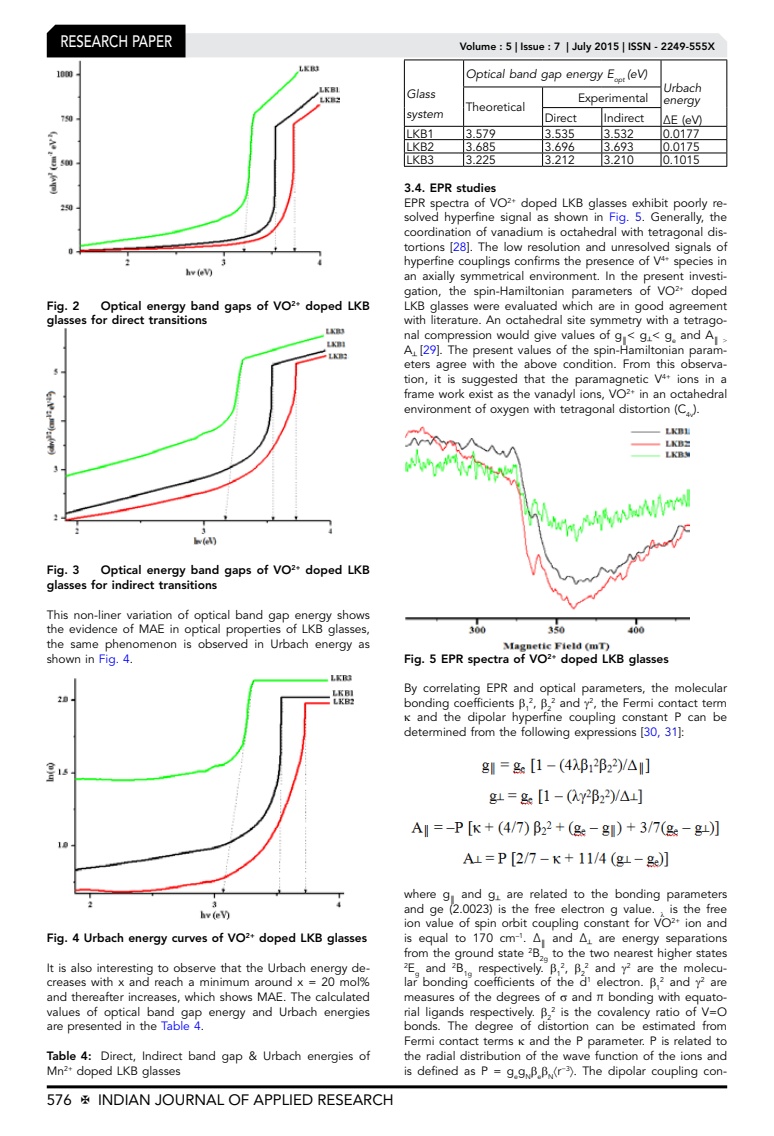
<style>
.page{position:relative;width:774px;height:1136px;background:#fff}
.page>*{position:absolute;margin:0;border:0;box-sizing:border-box;transform-origin:0 0}
.t1{font:500 16.5px "Avenir LT Std";color:#fff;scale:.8 1}
.t2{font:15px "Avenir LT Std";color:#000}
.t3{font:12px/14.7px "Avenir LT Std";color:#000;text-align:justify}
.t4{font:800 12px/14.7px "Avenir LT Std";color:#000}
.t5{font:italic 12px/20.5px "Avenir LT Std";color:#000}
.t6{font:800 10.5px "Avenir LT Std";color:#000}
.t7{font:7.05px "Avenir LT Std";color:#000}
.s1{font-weight:800}
.s2{color:#00f}
.s3{color:#00c}
.s4{font-size:12px}
</style>
<div class="page">
<hr style="left:47px;top:1085px;width:680px;height:3px;background:#000">
<img style="left:47px;top:166px;width:275px;height:111px">
<img style="left:47px;top:328px;width:301px;height:218px">
<img style="left:47px;top:675px;width:307px;height:243px">
<svg style="left:47px;top:25px;width:680px;height:141px"></svg>
<hr style="left:404px;top:166px;width:60px;height:1px;background:#000">
<hr style="left:464px;top:166px;width:78px;height:1px;background:#000">
<hr style="left:542px;top:166px;width:60px;height:1px;background:#000">
<hr style="left:602px;top:166px;width:59px;height:1px;background:#000">
<hr style="left:661px;top:166px;width:66px;height:1px;background:#000">
<img style="left:405px;top:426px;width:285px;height:226px">
<img style="left:411px;top:758px;width:308px;height:110px">
<h1 class="t1" style="left:60px;top:32px;width:139px">RESEARCH PAPER</h1>
<p class="t4" style="left:47px;top:298px;width:325px;text-indent:54px">Optical energy band gaps of VO<sup>2+</sup> doped LKB glasses for direct transitions</p>
<p class="t4" style="left:47px;top:298px;width:34px">Fig. 2</p>
<p class="t5" style="left:406px;top:84px;width:38px">Glass system</p>
<p class="t6" style="left:460px;top:41px;width:257px">Volume : 5 | Issue : 7 | July 2015 | ISSN - 2249-555X</p>
<p class="t5" style="left:466px;top:64px;width:183px">Optical band gap energy E<sub>opt</sub> (eV)</p>
<p class="t3" style="left:466px;top:100px;width:61px">Theoretical</p>
<p class="t3" style="left:578px;top:91px;width:72px">Experimental</p>
<p class="t3" style="left:545px;top:110px;width:33px">Direct</p>
<p class="t3" style="left:604px;top:110px;width:42px">Indirect</p>
<p class="t5" style="left:663px;top:82px;width:40px;line-height:12px">Urbach energy</p>
<p class="t3" style="left:663px;top:113px;width:41px">ΔE (eV)</p>
<p class="t3" style="left:406px;top:126px;width:29px">LKB1</p>
<p class="t3" style="left:466px;top:126px;width:32px">3.579</p>
<p class="t3" style="left:545px;top:126px;width:32px">3.535</p>
<p class="t3" style="left:604px;top:126px;width:32px">3.532</p>
<p class="t3" style="left:663px;top:126px;width:38px">0.0177</p>
<p class="t3" style="left:406px;top:140px;width:29px">LKB2</p>
<p class="t3" style="left:466px;top:140px;width:32px">3.685</p>
<p class="t3" style="left:545px;top:140px;width:32px">3.696</p>
<p class="t3" style="left:604px;top:140px;width:32px">3.693</p>
<p class="t3" style="left:663px;top:140px;width:38px">0.0175</p>
<p class="t3" style="left:406px;top:153px;width:29px">LKB3</p>
<p class="t3" style="left:466px;top:153px;width:32px">3.225</p>
<p class="t3" style="left:545px;top:153px;width:32px">3.212</p>
<p class="t3" style="left:604px;top:153px;width:32px">3.210</p>
<p class="t3" style="left:663px;top:153px;width:38px">0.1015</p>
<p class="t3" style="left:404px;top:181px;width:325px;text-align:left"><span class="s1">3.4. EPR studies<br></span>EPR spectra of VO<sup>2+</sup> doped LKB glasses exhibit poorly re&shy;solved hyperfine signal as shown in <span class="s2">Fig</span><span class="s3">. 5</span>. Generally, the coordination of vanadium is octahedral with tetragonal dis&shy;tortions [<span class="s2">28</span>]. The low resolution and unresolved signals of hyperfine couplings confirms the presence of V<sup>4+</sup> species in an axially symmetrical environment. In the present investi&shy;gation, the spin-Hamiltonian parameters of VO<sup>2+</sup> doped LKB glasses were evaluated which are in good agreement with literature. An octahedral site symmetry with a tetrago&shy;nal compression would give values of g<sub>║</sub>&lt; g<sub>┴</sub>&lt; g<sub>e</sub> and A<sub>║</sub> <sub>˃ </sub>A<sub>┴</sub> [<span class="s2">29</span>]. The present values of the spin-Hamiltonian param&shy;eters agree with the above condition. From this observa&shy;tion, it is suggested that the paramagnetic V<sup>4+</sup> ions in a frame work exist as the vanadyl ions, VO<sup>2+</sup> in an octahedral environment of oxygen with tetragonal distortion (C<sub>4v</sub>).</p>
<p class="t4" style="left:47px;top:563px;width:325px;text-indent:54px">Optical energy band gaps of VO<sup>2+</sup> doped LKB glasses for indirect transitions</p>
<p class="t3" style="left:47px;top:607px;width:325px">This non-liner variation of optical band gap energy shows the evidence of MAE in optical properties of LKB glasses, the same phenomenon is observed in Urbach energy as shown in <span class="s2">Fig. 4</span>.</p>
<p class="t4" style="left:47px;top:563px;width:34px">Fig. 3</p>
<p class="t4" style="left:404px;top:651px;width:266px">Fig. 5 EPR spectra of VO<sup>2+</sup> doped LKB glasses</p>
<p class="t3" style="left:404px;top:680px;width:325px">By correlating EPR and optical parameters, the molecular bonding coefficients <sub>1</sub></p>
<p class="t7" style="left:529px;top:700px;width:24px">2<span class="s4">,</span> 2</p>
<p class="t3" style="left:551px;top:695px;width:177px"><sup>2</sup> and <sup>2</sup>, the Fermi contact term</p>
<p class="t3" style="left:417px;top:710px;width:311px">and the dipolar hyperfine coupling constant P can be</p>
<p class="t3" style="left:404px;top:725px;width:282px">determined from the following expressions [<span class="s2">30</span><span class="s3">, 31</span>]:</p>
<p class="t4" style="left:47px;top:930px;width:322px">Fig. 4 Urbach energy curves of VO<sup>2+</sup> doped LKB glasses</p>
<p class="t3" style="left:47px;top:960px;width:325px">It is also interesting to observe that the Urbach energy de&shy;creases with x and reach a minimum around x = 20 mol% and thereafter increases, which shows MAE. The calculated values of optical band gap energy and Urbach energies are presented in the <span class="s2">Table 4</span>.</p>
<p class="t3" style="left:47px;top:1048px;width:325px"><span class="s1">Table 4:</span> Direct, Indirect band gap &amp; Urbach energies of<br>Mn<sup>2+</sup> doped LKB glasses</p>
<p class="t2" style="left:47px;top:1090px;width:27px">576</p>
<p class="t2" style="left:98px;top:1090px;width:297px">INDIAN JOURNAL OF APPLIED RESEARCH</p>
<p class="t3" style="left:404px;top:886px;width:325px">where g<sub>║</sub> and g<sub>┴</sub> are related to the bonding parameters and ge (2.0023) is the free electron g value. <sub>λ</sub> is the free ion value of spin orbit coupling constant for VO<sup>2+</sup> ion and is equal to 170 cm<sup>–1</sup>. Δ<sub>║</sub> and Δ<sub>┴</sub> are energy separations from the ground state <sup>2</sup>B<sub>2g</sub> to the two nearest higher states <sup>2</sup>E<sub>g</sub> and <sup>2</sup>B<sub>1g</sub> respectively. <sub>1</sub></p>
<p class="t3" style="left:404px;top:960px;width:325px;text-indent:181px"><sup>2</sup> and <sup>2</sup> are the molecu&shy;lar bonding coefficients of the d<sup>1</sup> electron. <sub>1</sub><sup>2</sup> and <sup>2</sup> are measures of the degrees of</p>
<p class="t7" style="left:561px;top:964px;width:26px">2<span class="s4">,</span> 2</p>
<p class="t3" style="left:404px;top:989px;width:325px;text-indent:168px">and π bonding with equato&shy;rial ligands respectively. <sub>2</sub><sup>2</sup> is the covalency ratio of V=O bonds. The degree of distortion can be estimated from Fermi contact terms</p>
<p class="t3" style="left:404px;top:1033px;width:325px;text-indent:125px">and the P parameter. P is related to the radial distribution of the wave function of the ions and is defined as P = g<sub>e</sub>g<sub>N</sub> <sub>e</sub> <sub>N</sub>〈r<sup>−3</sup>〉 The dipolar coupling con-</p>
</div>
